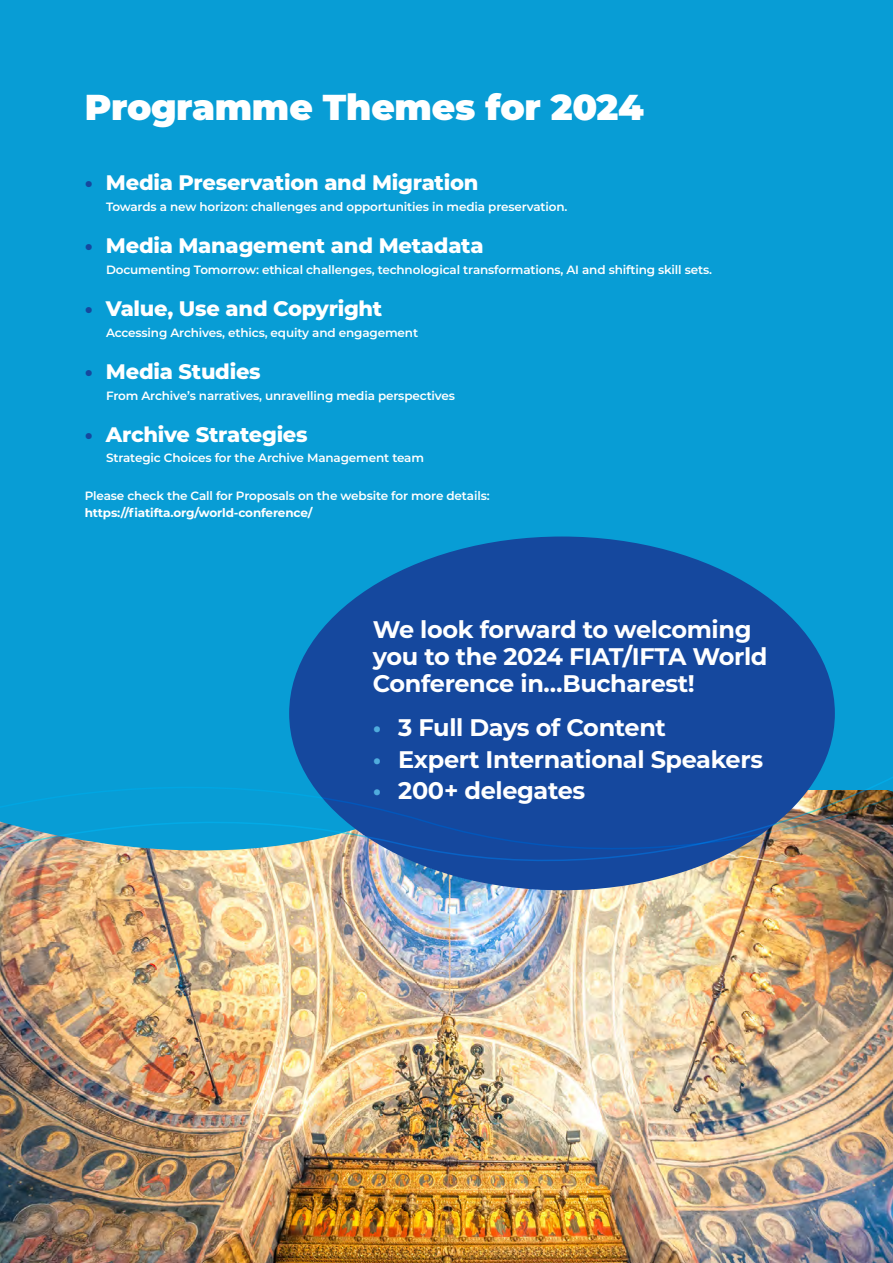
<style>
.page{position:relative;width:893px;height:1263px;background:#089dd5}
.page>*{position:absolute;margin:0;border:0;box-sizing:border-box;transform-origin:0 0}
.t1{font:900 36px "Montserrat";letter-spacing:-.01em;color:#fff}
.t2{font:700 24px/27px "Montserrat";letter-spacing:-.015em;color:#fff}
.t3{font:800 21px "Montserrat";letter-spacing:-.01em;color:#fff}
.t4{font:600 12px/16.5px "Montserrat";letter-spacing:-.01em;color:#fff}
.s1{color:#15489e}
.s2{font-weight:700}
.s3{color:#50acdd}
</style>
<div class="page">
<img style="left:0;top:925px;width:893px;height:338px">
<div style="left:289px;top:536px;width:546px;height:354px;background:#15489e;border-radius:50%"></div>
<img style="left:0;top:761px;width:893px;height:164px">
<p class="t1" style="left:85px;top:80px;width:561px">Programme Themes for 2024</p>
<p class="t3" style="left:85px;top:168px;width:395px"><span class="s1">•</span> Media Preservation and Migration</p>
<p class="t4" style="left:106px;top:198px;width:463px">Towards a new horizon: challenges and opportunities in media preservation.</p>
<p class="t3" style="left:85px;top:230px;width:400px"><span class="s1">•</span> Media Management and Metadata</p>
<p class="t4" style="left:106px;top:261px;width:607px">Documenting Tomorrow: ethical challenges, technological transformations, AI and shifting skill sets.</p>
<p class="t3" style="left:85px;top:293px;width:299px"><span class="s1">•</span> Value, Use and Copyright</p>
<p class="t4" style="left:106px;top:324px;width:314px">Accessing Archives, ethics, equity and engagement</p>
<p class="t3" style="left:85px;top:356px;width:177px"><span class="s1">•</span> Media Studies</p>
<p class="t4" style="left:106px;top:386px;width:351px">From Archive’s narratives, unravelling media perspectives</p>
<p class="t3" style="left:85px;top:419px;width:224px"><span class="s1">•</span> Archive Strategies</p>
<p class="t4" style="left:106px;top:449px;width:319px">Strategic Choices for the Archive Management team</p>
<p class="t4" style="left:85px;top:487px;width:406px">Please check the Call for Proposals on the website for more details: <span class="s2">https://fiatifta.org/world-conference/</span></p>
<p class="t2" style="left:373px;top:615px;width:396px">We look forward to welcoming you to the 2024 FIAT/IFTA World<br>Conference in…Bucharest!</p>
<p class="t2" style="left:373px;top:713px;width:295px"><span class="s3">•</span> 3 Full Days of Content</p>
<p class="t2" style="left:373px;top:744px;width:392px"><span class="s3">•</span> Expert International Speakers</p>
<p class="t2" style="left:373px;top:776px;width:214px"><span class="s3">•</span> 200+ delegates</p>
</div>
